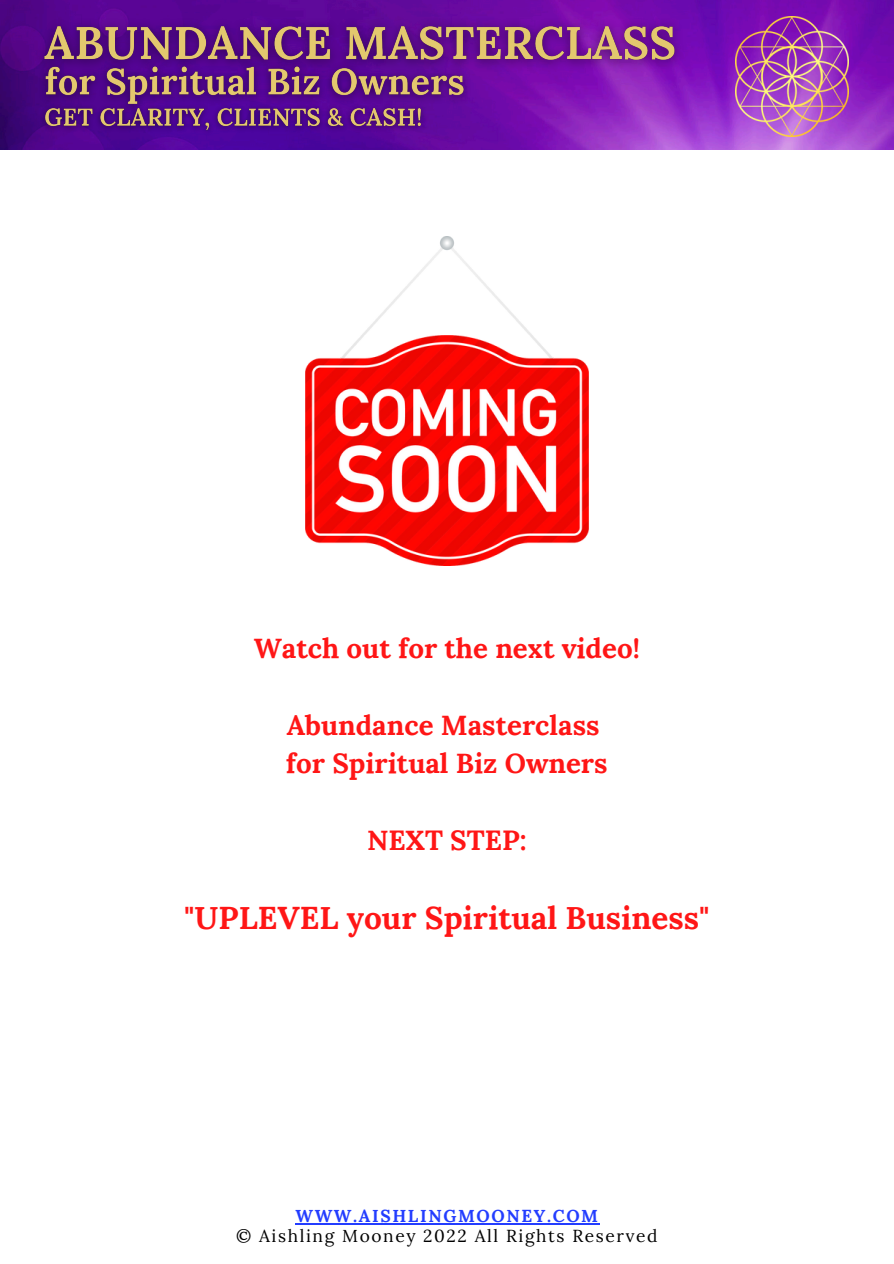
<style>
.page{position:relative;width:894px;height:1264px;background:#fff}
.page>*{position:absolute;margin:0;border:0;box-sizing:border-box;transform-origin:0 0}
.t1{font:700 31.5px "Lora";color:#ff1616}
.t2{font:700 27.6px/38.2px "Lora";color:#ff1616}
.t3{font:17.4px "Lora";letter-spacing:.095em;color:#000}
.t4{font:700 17.4px "Lora";letter-spacing:.095em;color:#233dff}
</style>
<div class="page">
<img style="left:0;top:0;width:893px;height:149px">
<img style="left:305px;top:237px;width:283px;height:328px">
<hr style="left:295px;top:1222px;width:304px;height:2px;background:#233dff">
<img style="left:29px;top:12px;width:662px;height:66px">
<img style="left:32px;top:55px;width:445px;height:64px">
<img style="left:36px;top:98px;width:395px;height:42px">
<img style="left:735px;top:16px;width:113px;height:120px">
<h5 class="t2" style="left:254px;top:629px;width:387px">Watch out for the next video!</h5>
<h4 class="t2" style="left:286px;top:705px;width:323px">Abundance Masterclass for Spiritual Biz Owners</h4>
<h3 class="t2" style="left:367px;top:820px;width:161px">NEXT STEP:</h3>
<p class="t1" style="left:184px;top:897px;width:526px">"UPLEVEL your Spiritual Business"</p>
<h5 class="t4" style="left:295px;top:1204px;width:304px">WWW.AISHLINGMOONEY.COM</h5>
<p class="t3" style="left:236px;top:1224px;width:422px">© Aishling Mooney 2022 All Rights Reserved</p>
</div>
